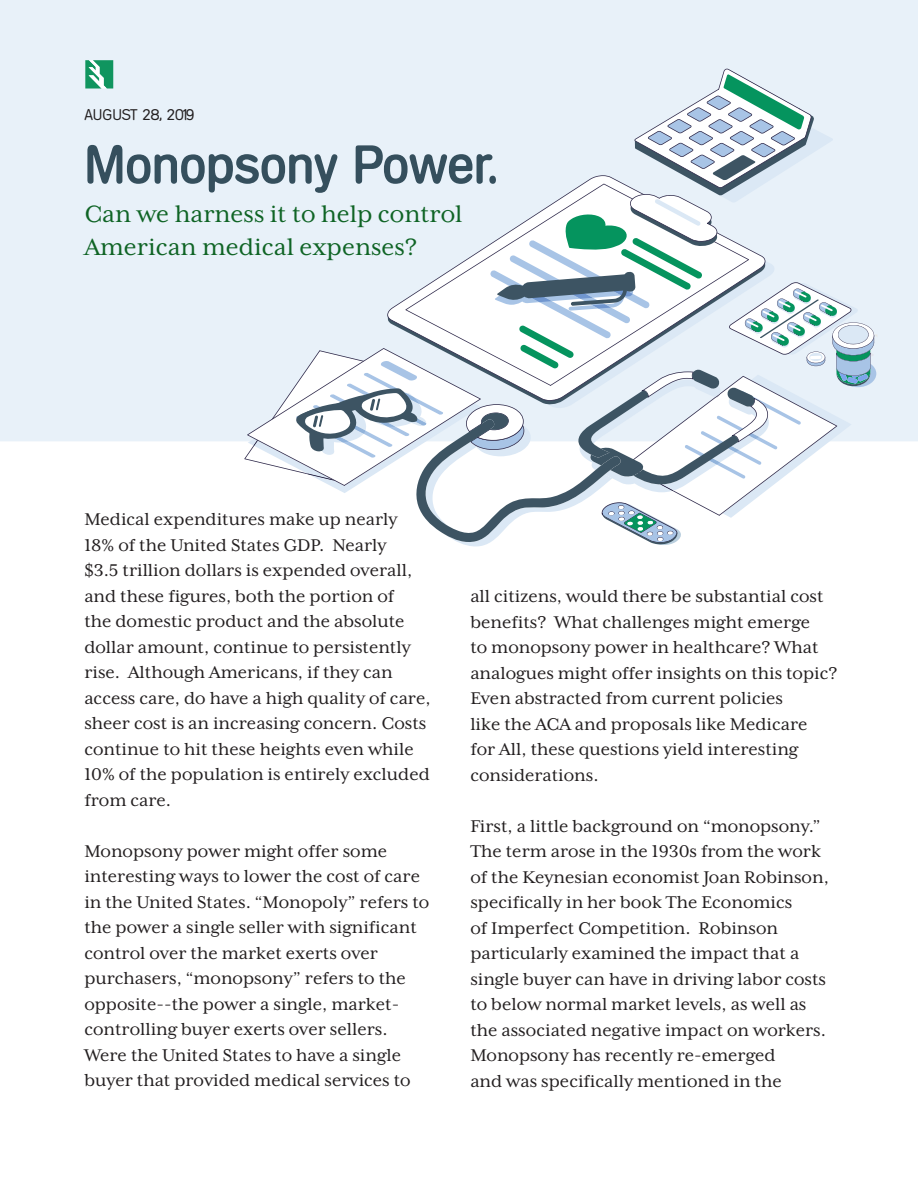
<style>
.page{position:relative;width:918px;height:1188px;background:#fff}
.page>*{position:absolute;margin:0;border:0;box-sizing:border-box;transform-origin:0 0}
.t1{font:500 52.5px "Mercedes";color:#354f5d}
.t2{font:27px/32.4px "Mrs Eaves XL Serif OT";color:#0f6425}
.t3{font:19.5px/25.5px "Mrs Eaves XL Serif OT";color:#231f20}
.t4{font:300 15px "Mercedes";color:#231f20}
</style>
<div class="page">
<div style="left:1px;top:1px;width:916px;height:440px;background:#e8f1f9"></div>
<svg style="left:244px;top:68px;width:633px;height:478px"></svg>
<svg style="left:85px;top:60px;width:28px;height:29px"></svg>
<p class="t4" style="left:84px;top:107px;width:112px">AUGUST 28, 2019</p>
<p class="t1" style="left:84px;top:136px;width:415px">Monopsony Power.</p>
<p class="t2" style="left:84px;top:198px;width:380px">Can we harness it to help control<br>American medical expenses?</p>
<p class="t3" style="left:84px;top:507px;width:348px">Medical expenditures make up nearly 18% of the United States GDP. Nearly<br>$3.5 trillion dollars is expended overall, and these figures, both the portion of<br>the domestic product and the absolute dollar amount, continue to persistently rise. Although Americans, if they can access care, do have a high quality of care, sheer cost is an increasing concern. Costs continue to hit these heights even while 10% of the population is entirely excluded from care.</p>
<p class="t3" style="left:84px;top:838px;width:347px">Monopsony power might offer some interesting ways to lower the cost of care in the United States. “Monopoly” refers to the power a single seller with significant control over the market exerts over purchasers, “monopsony” refers to the opposite--the power a single, market&shy;controlling buyer exerts over sellers.<br>Were the United States to have a single buyer that provided medical services to</p>
<p class="t3" style="left:470px;top:584px;width:369px">all citizens, would there be substantial cost benefits? What challenges might emerge<br>to monopsony power in healthcare? What analogues might offer insights on this topic?<br>Even abstracted from current policies<br>like the ACA and proposals like Medicare<br>for All, these questions yield interesting considerations.</p>
<p class="t3" style="left:470px;top:813px;width:360px">First, a little background on “monopsony.” The term arose in the 1930s from the work of the Keynesian economist Joan Robinson, specifically in her book The Economics<br>of Imperfect Competition. Robinson particularly examined the impact that a single buyer can have in driving labor costs to below normal market levels, as well as the associated negative impact on workers.<br>Monopsony has recently re-emerged<br>and was specifically mentioned in the</p>
</div>
